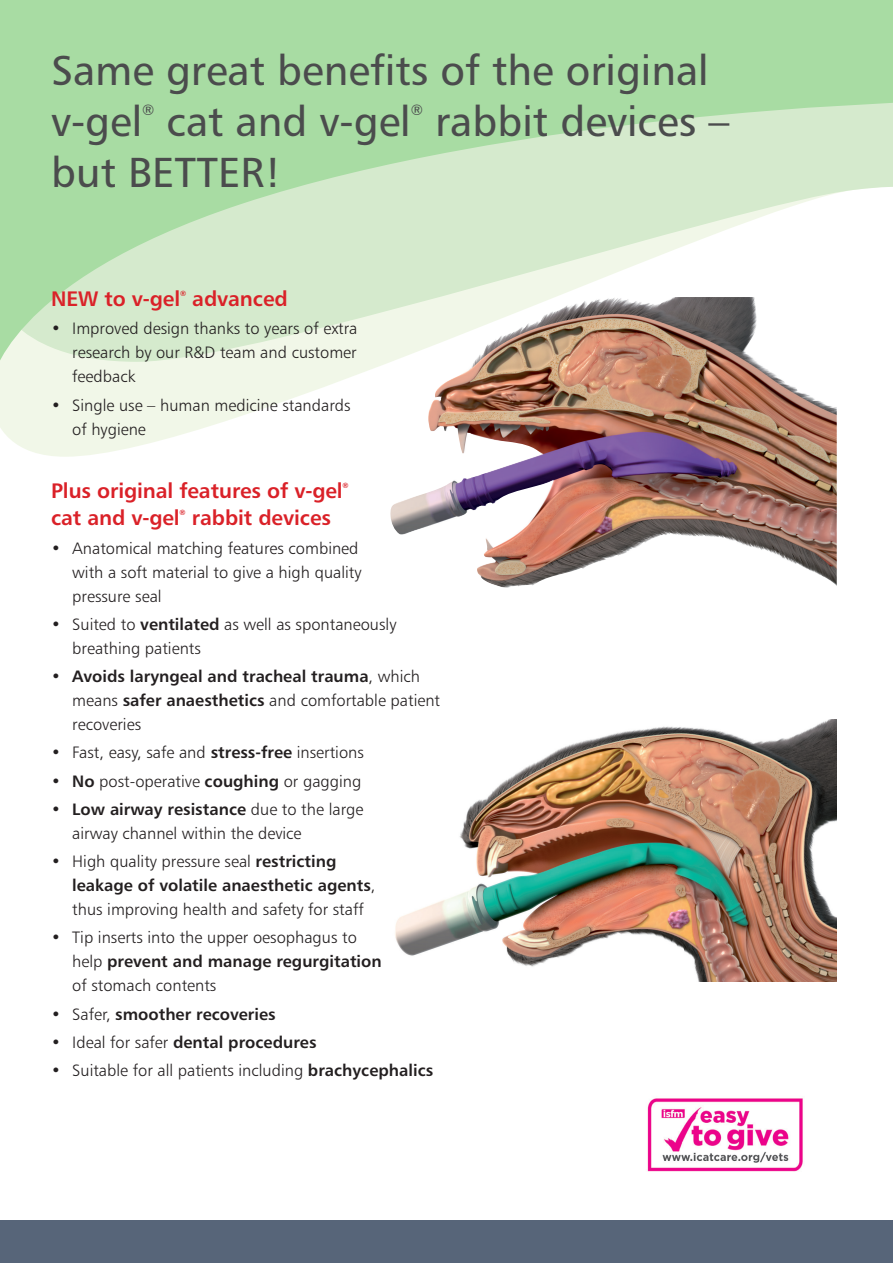
<style>
.page{position:relative;width:893px;height:1263px;background:#fff}
.page>*{position:absolute;margin:0;border:0;box-sizing:border-box;transform-origin:0 0}
.Heading_1{font:42px/51px "Humanist 777 BT Roman B";color:#4b4c4d}
.Subhead_1{font:21px "Humanist 777 BT Bold B";letter-spacing:-.005em;color:#da2128}
.List_1_12pt{font:16.5px/24px "Humanist 777 BT Light B";color:#231f20}
.List_1_12pt-2{font:16.5px/24px "Humanist 777 BT Bold B";color:#231f20}
.Heading_1-2{font:14.7px "Humanist 777 BT Roman B";color:#4b4c4d}
.Subhead_1-2{font:7.35px "Humanist 777 BT Bold B";color:#da2128}
.s1{font-family:"Humanist 777 BT Bold B"}
.s2{font-family:"Humanist 777 BT Light B"}
</style>
<div class="page">
<div style="left:0;top:1220px;width:893px;height:43px;background:#576579"></div>
<svg style="left:0;top:384px;width:331px;height:73px;fill:#f1f7e8"></svg>
<svg style="left:0;top:0;width:893px;height:384px;background:#c3e5bd"></svg>
<img style="left:395px;top:720px;width:442px;height:261px">
<img style="left:390px;top:297px;width:447px;height:290px">
<img style="left:647px;top:1098px;width:156px;height:74px">
<p class="Heading_1" style="left:51px;top:44px;width:659px">Same great benefits of the original v-gel</p>
<p class="Heading_1-2" style="left:142px;top:101px;width:14px">®</p>
<p class="Heading_1" style="left:167px;top:95px;width:246px">cat and v-gel</p>
<p class="Heading_1-2" style="left:411px;top:101px;width:14px">®</p>
<p class="Heading_1" style="left:435px;top:95px;width:296px">rabbit devices –</p>
<p class="Heading_1" style="left:51px;top:146px;width:232px">but BETTER!</p>
<p class="Subhead_1" style="left:51px;top:285px;width:131px">NEW to v-gel</p>
<p class="Subhead_1-2" style="left:180px;top:288px;width:8px">®</p>
<p class="Subhead_1" style="left:192px;top:285px;width:97px">advanced</p>
<p class="List_1_12pt" style="left:72px;top:316px;width:287px;text-align:justify;text-indent:-21px">• Improved design thanks to years of extra research by our R&amp;D team and customer feedback</p>
<p class="List_1_12pt" style="left:72px;top:393px;width:280px;text-indent:-21px">• Single use – human medicine standards of hygiene</p>
<p class="Subhead_1" style="left:51px;top:478px;width:293px">Plus original features of v-gel</p>
<p class="Subhead_1-2" style="left:343px;top:481px;width:8px">®</p>
<p class="Subhead_1" style="left:51px;top:505px;width:130px">cat and v-gel</p>
<p class="Subhead_1-2" style="left:180px;top:508px;width:8px">®</p>
<p class="Subhead_1" style="left:192px;top:505px;width:141px">rabbit devices</p>
<p class="List_1_12pt" style="left:72px;top:536px;width:291px;text-indent:-21px">• Anatomical matching features combined with a soft material to give a high quality pressure seal</p>
<p class="List_1_12pt" style="left:72px;top:612px;width:326px;text-indent:-21px">• Suited to <span class="s1">ventilated</span> as well as spontaneously breathing patients</p>
<p class="List_1_12pt-2" style="left:72px;top:664px;width:369px;text-indent:-21px"><span class="s2">•</span> Avoids laryngeal and tracheal trauma<span class="s2">, which means</span> safer anaesthetics <span class="s2">and comfortable patient recoveries</span></p>
<p class="List_1_12pt" style="left:51px;top:740px;width:314px">• Fast, easy, safe and <span class="s1">stress-free</span> insertions</p>
<p class="List_1_12pt" style="left:51px;top:769px;width:312px">• <span class="s1">No</span> post-operative <span class="s1">coughing</span> or gagging</p>
<p class="List_1_12pt" style="left:72px;top:797px;width:293px;text-indent:-21px">• <span class="s1">Low airway resistance</span> due to the large airway channel within the device</p>
<p class="List_1_12pt" style="left:72px;top:849px;width:305px;text-indent:-21px">• High quality pressure seal <span class="s1">restricting leakage of volatile anaesthetic agents</span>, thus improving health and safety for staff</p>
<p class="List_1_12pt" style="left:72px;top:925px;width:311px;text-indent:-21px">• Tip inserts into the upper oesophagus to help <span class="s1">prevent and manage regurgitation </span>of stomach contents</p>
<p class="List_1_12pt-2" style="left:51px;top:1001px;width:226px"><span class="s2">• Safer,</span> smoother recoveries</p>
<p class="List_1_12pt-2" style="left:51px;top:1030px;width:267px"><span class="s2">• Ideal for safer</span> dental procedures</p>
<p class="List_1_12pt" style="left:51px;top:1058px;width:384px">• Suitable for all patients including <span class="s1">brachycephalics</span></p>
</div>
